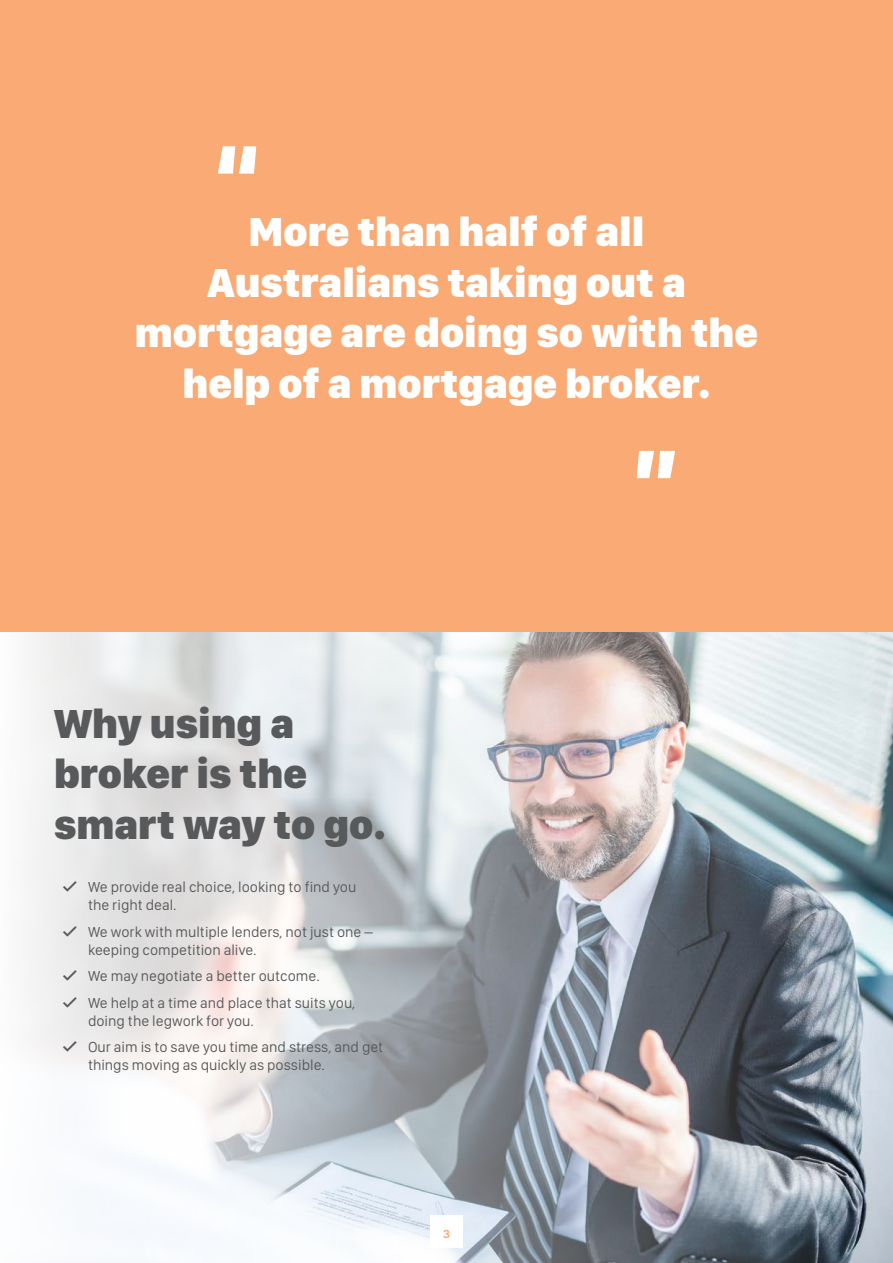
<style>
.page{position:relative;width:893px;height:1263px;background:#fff}
.page>*{position:absolute;margin:0;border:0;box-sizing:border-box;transform-origin:0 0}
.t1{font:900 90px "San Francisco Display";color:#fff}
.t2{font:900 42px/50.4px "San Francisco Display";color:#fff;text-align:center}
.t3{font:900 42px/50.4px "San Francisco Display";color:#58595b}
.t4{font:15px/18px "San Francisco Display";color:#58595b}
.t5{font:700 12px "San Francisco Display";color:#faaa74}
</style>
<div class="page">
<img style="left:0;top:631px;width:893px;height:632px">
<div style="left:0;top:0;width:893px;height:631px;background:#faaa74"></div>
<div style="left:430px;top:1216px;width:33px;height:32px;background:#fff"></div>
<svg style="left:63px;top:881px;width:14px;height:11px"></svg>
<svg style="left:63px;top:926px;width:14px;height:10px"></svg>
<svg style="left:63px;top:970px;width:14px;height:11px"></svg>
<svg style="left:63px;top:997px;width:14px;height:10px"></svg>
<svg style="left:63px;top:1041px;width:14px;height:11px"></svg>
<h1 class="t1" style="left:213px;top:119px;width:49px">“</h1>
<h2 class="t2" style="left:135px;top:211px;width:625px">More than half of all<br>Australians taking out a mortgage are doing so with the help of a mortgage broker.</h2>
<h2 class="t3" style="left:54px;top:702px;width:334px">Why using a broker is the smart way to go.</h2>
<p class="t4" style="left:88px;top:879px;width:270px">We provide real choice, looking to find you the right deal.</p>
<p class="t4" style="left:88px;top:924px;width:286px">We work with multiple lenders, not just one – keeping competition alive.</p>
<p class="t4" style="left:88px;top:964px;width:269px;line-height:26.5px">We may negotiate a better outcome.<br>We help at a time and place that suits you,</p>
<p class="t4" style="left:88px;top:1008px;width:297px;line-height:26.5px">doing the legwork for you.<br>Our aim is to save you time and stress, and get</p>
<p class="t4" style="left:88px;top:1057px;width:238px">things moving as quickly as possible.</p>
<p class="t5" style="left:443px;top:1226px;width:8px">3</p>
<h1 class="t1" style="left:632px;top:424px;width:49px">”</h1>
</div>
